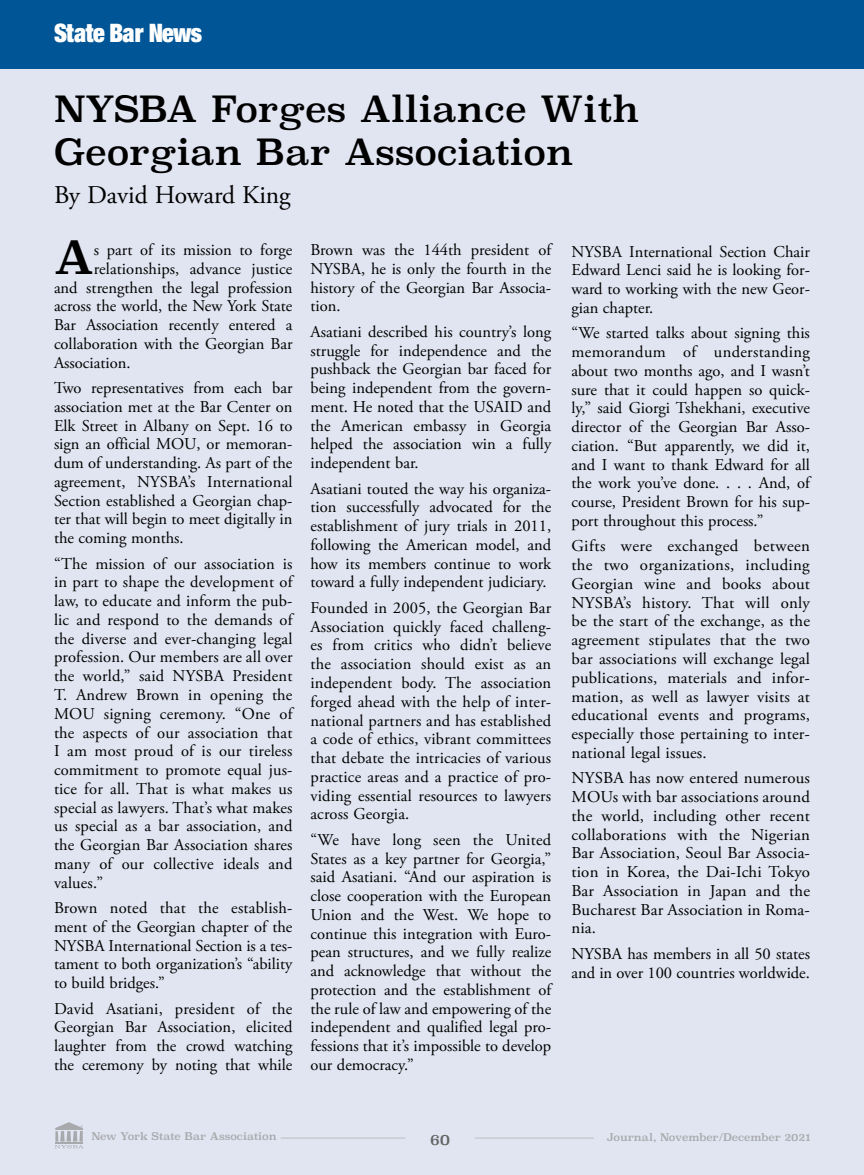
<style>
.page{position:relative;width:864px;height:1175px;background:#fff}
.page>*{position:absolute;margin:0;border:0;box-sizing:border-box;transform-origin:0 0}
.text_1st_para{font:45.9px "Superclarendon Rg";color:#000}
.SBNEWS_Title_Article{font:36px/43.2px "Superclarendon Rg";color:#000}
.author{font:25.5px "Adobe Garamond Pro";letter-spacing:-.01em;color:#000}
.t1{font:900 expanded 25.5px "Helvetica Neue";letter-spacing:-.03em;color:#fff;scale:.95 1}
.text{font:16.5px/18.8px "Adobe Garamond Pro";color:#000;text-align:justify}
.text-2{font:16.5px/18.8px "Adobe Garamond Pro";letter-spacing:-.025em;color:#000}
.text_1st_para-2{font:16.5px "Adobe Garamond Pro";letter-spacing:-.01em;color:#000}
.t2{font:15px "Superclarendon Rg";color:#636466}
.t3{font:10.5px "Superclarendon Rg";color:#a7a9ac}
</style>
<div class="page">
<div style="left:0;top:0;width:864px;height:1174px;background:#e1e5f1"></div>
<div style="left:0;top:0;width:864px;height:69px;background:#005596"></div>
<hr style="left:281px;top:1137px;width:125px;height:1px;background:#bcbec0">
<hr style="left:475px;top:1137px;width:119px;height:1px;background:#bcbec0">
<svg style="left:55px;top:1122px;width:28px;height:26px"></svg>
<h3 class="t1" style="left:54px;top:16px;width:157px">State Bar News</h3>
<h2 class="SBNEWS_Title_Article" style="left:54px;top:87px;width:587px">NYSBA Forges Alliance With<br>Georgian Bar Association</h2>
<p class="author" style="left:54px;top:179px;width:238px">By David Howard King</p>
<p class="text_1st_para" style="left:54px;top:230px;width:41px">A</p>
<p class="text_1st_para-2" style="left:94px;top:240px;width:200px">s part of its mission to forge</p>
<p class="text" style="left:310px;top:241px;width:244px">Brown was the 144th president of NYSBA, he is only the fourth in the history of the Georgian Bar Associa&shy;tion.</p>
<p class="text" style="left:310px;top:323px;width:242px">Asatiani described his country’s long struggle for independence and the pushback the Georgian bar faced for being independent from the govern&shy;ment. He noted that the USAID and the American embassy in Georgia helped the association win a fully independent bar.</p>
<p class="text" style="left:310px;top:479px;width:243px">Asatiani touted the way his organiza&shy;tion successfully advocated for the establishment of jury trials in 2011, following the American model, and how its members continue to work toward a fully independent judiciary.</p>
<p class="text" style="left:310px;top:599px;width:242px">Founded in 2005, the Georgian Bar Association quickly faced challeng&shy;es from critics who didn’t believe the association should exist as an independent body. The association forged ahead with the help of inter&shy;national partners and has established a code of ethics, vibrant committees that debate the intricacies of various practice areas and a practice of pro&shy;viding essential resources to lawyers across Georgia.</p>
<p class="text-2" style="left:310px;top:830px;width:244px">“We have long seen the United States as a key partner for Georgia,” said Asatiani. “And our aspiration is close cooperation with the European Union and the West. We hope to continue this integration with Euro&shy;pean structures, and we fully realize and acknowledge that without the protection and the establishment of the rule of law and empowering of the independent and qualified legal pro&shy;fessions that it’s impossible to develop our democracy.”</p>
<p class="text" style="left:572px;top:242px;width:240px">NYSBA International Section Chair Edward Lenci said he is looking for&shy;ward to working with the new Geor&shy;gian chapter.</p>
<p class="text" style="left:572px;top:324px;width:242px">“We started talks about signing this memorandum of understanding about two months ago, and I wasn’t sure that it could happen so quick&shy;ly,” said Giorgi Tshekhani, executive director of the Georgian Bar Asso&shy;ciation. “But apparently, we did it, and I want to thank Edward for all the work you’ve done. . . . And, of course, President Brown for his sup&shy;port throughout this process.”</p>
<p class="text" style="left:572px;top:537px;width:240px">Gifts were exchanged between the two organizations, including Georgian wine and books about NYSBA’s history. That will only be the start of the exchange, as the agreement stipulates that the two bar associations will exchange legal publications, materials and infor&shy;mation, as well as lawyer visits at educational events and programs, especially those pertaining to inter&shy;national legal issues.</p>
<p class="text" style="left:572px;top:769px;width:240px">NYSBA has now entered numerous MOUs with bar associations around the world, including other recent collaborations with the Nigerian Bar Association, Seoul Bar Associa&shy;tion in Korea, the Dai-Ichi Tokyo Bar Association in Japan and the Bucharest Bar Association in Roma&shy;nia.</p>
<p class="text" style="left:572px;top:944px;width:240px">NYSBA has members in all 50 states and in over 100 countries worldwide.</p>
<p class="text_1st_para-2" style="left:94px;top:259px;width:200px">relationships, advance justice</p>
<p class="text_1st_para-2" style="left:54px;top:277px;width:240px">and strengthen the legal profession</p>
<p class="text_1st_para-2" style="left:54px;top:296px;width:240px">across the world, the New York State</p>
<p class="text_1st_para-2" style="left:54px;top:315px;width:240px">Bar Association recently entered a</p>
<p class="text_1st_para-2" style="left:54px;top:334px;width:240px">collaboration with the Georgian Bar</p>
<p class="text_1st_para-2" style="left:54px;top:352px;width:78px">Association.</p>
<p class="text" style="left:54px;top:379px;width:240px">Two representatives from each bar association met at the Bar Center on Elk Street in Albany on Sept. 16 to sign an official MOU, or memoran&shy;dum of understanding. As part of the agreement, NYSBA’s International Section established a Georgian chap&shy;ter that will begin to meet digitally in the coming months.</p>
<p class="text" style="left:54px;top:554px;width:242px">“The mission of our association is in part to shape the development of law, to educate and inform the pub&shy;lic and respond to the demands of the diverse and ever-changing legal profession. Our members are all over the world,” said NYSBA President T. Andrew Brown in opening the MOU signing ceremony. “One of the aspects of our association that I am most proud of is our tireless commitment to promote equal jus&shy;tice for all. That is what makes us special as lawyers. That’s what makes us special as a bar association, and the Georgian Bar Association shares many of our collective ideals and values.”</p>
<p class="text" style="left:54px;top:899px;width:240px">Brown noted that the establish&shy;ment of the Georgian chapter of the NYSBA International Section is a tes&shy;tament to both organization’s “ability to build bridges.”</p>
<p class="text" style="left:54px;top:999px;width:240px">David Asatiani, president of the Georgian Bar Association, elicited laughter from the crowd watching the ceremony by noting that while</p>
<p class="t3" style="left:91px;top:1130px;width:187px">New York State Bar Association</p>
<p class="t2" style="left:430px;top:1130px;width:22px">60</p>
<p class="t3" style="left:607px;top:1131px;width:205px">Journal, November/December 2021</p>
</div>
